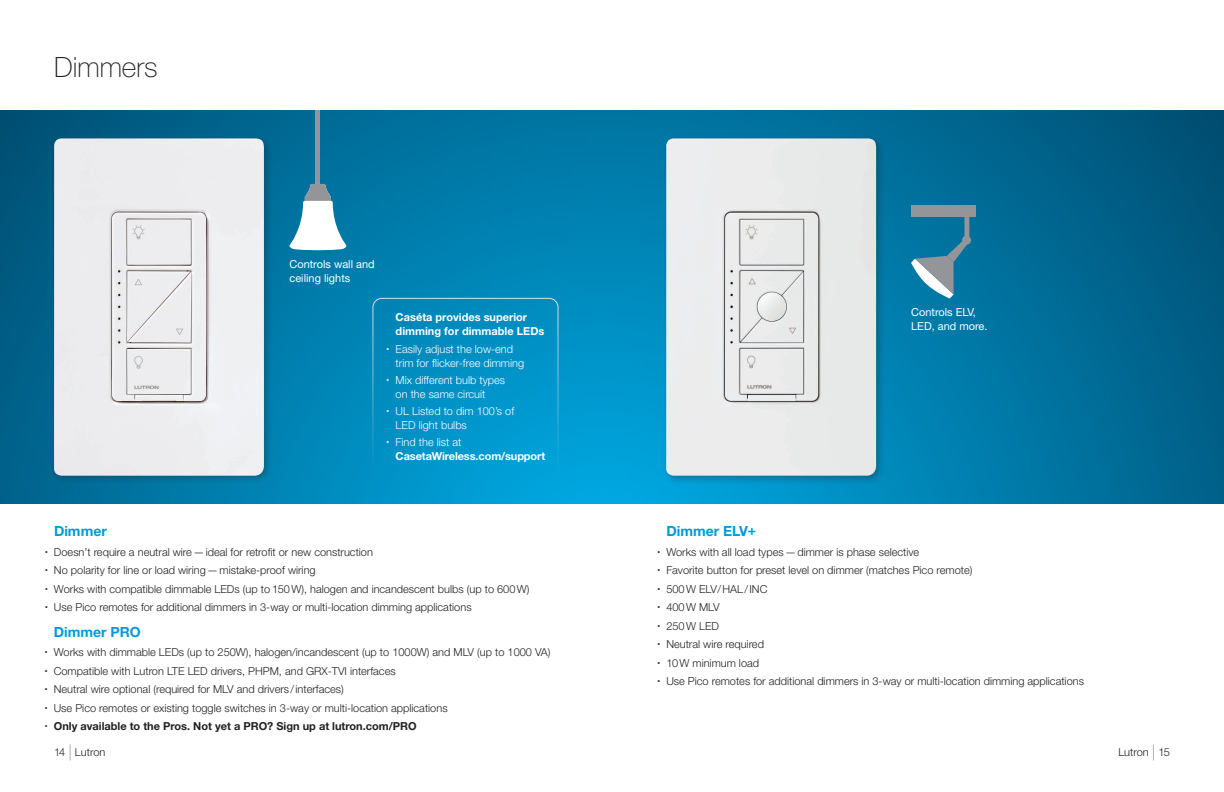
<style>
.page{position:relative;width:1224px;height:792px;background:#fff}
.page>*{position:absolute;margin:0;border:0;box-sizing:border-box;transform-origin:0 0}
.page_header{font:100 28px "Helvetica Neue LT Std";color:#231f20}
.subhead_1{font:700 14px "Helvetica Neue LT Std";color:#009ad9}
.bullets{font:300 11px "Helvetica Neue LT Std";color:#231f20}
.bullets-2{font:300 11px/14px "Helvetica Neue LT Std";color:#fff}
.bullets-3{font:700 11px "Helvetica Neue LT Std";color:#231f20}
.text_white{font:11px/14px "Helvetica Neue LT Std";color:#fff}
.subhead_2{font:700 11px/14px "Helvetica Neue LT Std";color:#fff}
.bullets-4{font:700 11px/14px "Helvetica Neue LT Std";letter-spacing:-.01em;color:#fff}
.s1{font-weight:300}
.s2{font-weight:200;font-size:16px}
</style>
<div class="page">
<svg style="left:0;top:110px;width:1224px;height:394px;background:#0077a5"></svg>
<svg style="left:911px;top:217px;width:60px;height:82px;background:#3788a7"></svg>
<div style="left:911px;top:206px;width:64px;height:11px;background:#939598"></div>
<div style="left:662px;top:135px;width:223px;height:349px;background:#231f20;opacity:.3"></div>
<div style="left:666px;top:138px;width:210px;height:338px;background:#e8eaea"></div>
<hr style="left:316px;top:110px;width:4px;height:78px;background:#939598">
<svg style="left:289px;top:184px;width:58px;height:66px"></svg>
<div style="left:50px;top:135px;width:223px;height:350px;background:#231f20;opacity:.3"></div>
<img style="left:54px;top:138px;width:210px;height:338px">
<div style="left:372px;top:298px;width:187px;height:193px;border:1px solid #e6e4e1;border-radius:9px"></div>
<p class="page_header" style="left:54px;top:51px;width:105px">Dimmers</p>
<p class="text_white" style="left:289px;top:257px;width:87px">Controls wall and ceiling lights</p>
<p class="subhead_2" style="left:396px;top:310px;width:150px">Caséta provides superior dimming for dimmable LEDs</p>
<p class="bullets-2" style="left:396px;top:342px;width:130px;text-indent:-9px"><sup>•</sup> Easily adjust the low-end trim for flicker-free dimming</p>
<p class="bullets-2" style="left:396px;top:373px;width:111px;text-indent:-9px"><sup>•</sup> Mix different bulb types on the same circuit</p>
<p class="bullets-2" style="left:396px;top:404px;width:120px;text-indent:-9px"><sup>•</sup> UL Listed to dim 100’s of<br>LED light bulbs</p>
<p class="bullets-4" style="left:396px;top:435px;width:151px;text-indent:-9px"><sup>•</sup> <span class="s1">Find the list at<br></span>CasetaWireless.com/support</p>
<p class="subhead_1" style="left:54px;top:523px;width:54px">Dimmer</p>
<p class="bullets" style="left:45px;top:545px;width:330px"><sup>•</sup> Doesn’t require a neutral wire—ideal for retrofit or new construction</p>
<p class="bullets" style="left:45px;top:563px;width:272px"><sup>•</sup> No polarity for line or load wiring—mistake-proof wiring</p>
<p class="bullets" style="left:45px;top:582px;width:486px"><sup>•</sup> Works with compatible dimmable LEDs (up to 150W), halogen and incandescent bulbs (up to 600W)</p>
<p class="bullets" style="left:45px;top:600px;width:428px"><sup>•</sup> Use Pico remotes for additional dimmers in 3-way or multi-location dimming applications</p>
<p class="subhead_1" style="left:54px;top:623px;width:89px">Dimmer PRO</p>
<p class="bullets" style="left:45px;top:645px;width:507px"><sup>•</sup> Works with dimmable LEDs (up to 250W), halogen/incandescent (up to 1000W) and MLV (up to 1000 VA)</p>
<p class="bullets" style="left:45px;top:664px;width:352px"><sup>•</sup> Compatible with Lutron LTE LED drivers, PHPM, and GRX-TVI interfaces</p>
<p class="bullets" style="left:45px;top:682px;width:301px"><sup>•</sup> Neutral wire optional (required for MLV and drivers /interfaces)</p>
<p class="bullets" style="left:45px;top:701px;width:404px"><sup>•</sup> Use Pico remotes or existing toggle switches in 3-way or multi-location applications</p>
<p class="bullets-3" style="left:45px;top:719px;width:374px"><sup>•</sup> Only available to the Pros. Not yet a PRO? Sign up at lutron.com/PRO</p>
<p class="bullets" style="left:54px;top:746px;width:53px">14 <span class="s2">|</span> Lutron</p>
<p class="text_white" style="left:911px;top:305px;width:78px">Controls ELV,<br>LED, and more.</p>
<p class="subhead_1" style="left:666px;top:523px;width:92px">Dimmer ELV+</p>
<p class="bullets" style="left:657px;top:545px;width:263px"><sup>•</sup> Works with all load types—dimmer is phase selective</p>
<p class="bullets" style="left:657px;top:563px;width:317px"><sup>•</sup> Favorite button for preset level on dimmer (matches Pico remote)</p>
<p class="bullets" style="left:657px;top:582px;width:112px"><sup>•</sup> 500W ELV/HAL/INC</p>
<p class="bullets" style="left:657px;top:600px;width:64px"><sup>•</sup> 400W MLV</p>
<p class="bullets" style="left:657px;top:619px;width:63px"><sup>•</sup> 250W LED</p>
<p class="bullets" style="left:657px;top:637px;width:108px"><sup>•</sup> Neutral wire required</p>
<p class="bullets" style="left:657px;top:656px;width:103px"><sup>•</sup> 10W minimum load</p>
<p class="bullets" style="left:657px;top:674px;width:428px"><sup>•</sup> Use Pico remotes for additional dimmers in 3-way or multi-location dimming applications</p>
<p class="bullets" style="left:1118px;top:746px;width:53px">Lutron <span class="s2">|</span> 15</p>
</div>
